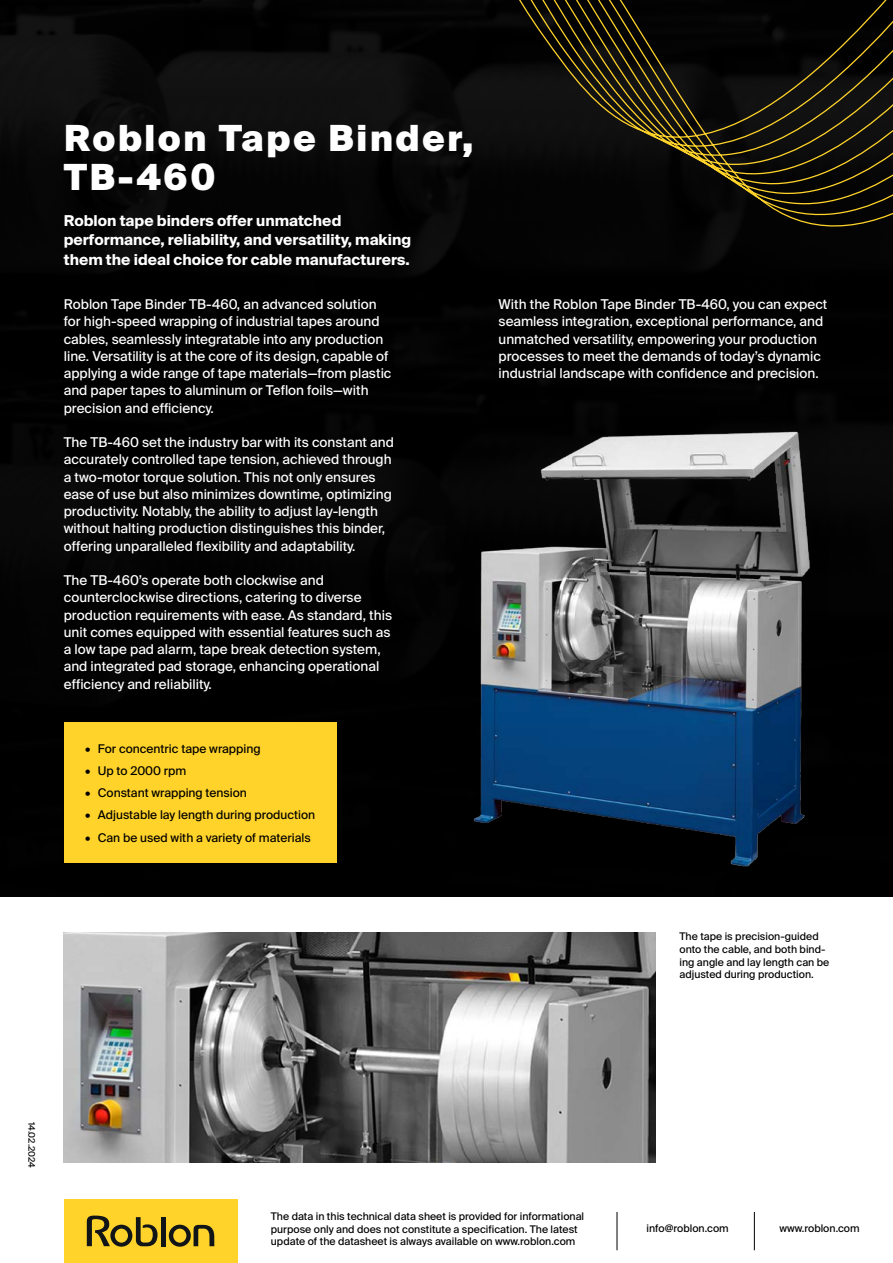
<style>
.page{position:relative;width:893px;height:1263px;background:#fff}
.page>*{position:absolute;margin:0;border:0;box-sizing:border-box;transform-origin:0 0}
.t1{font:900 36px/39px "Suisse Intl";letter-spacing:.06em;color:#fff}
.t2{font:700 15px/19.5px "Suisse Intl";color:#fff}
.t3{font:13.5px/17.2px "Suisse Intl";color:#fff}
.t4{font:12px "Suisse Intl";color:#000}
.t5{font:10.5px/12.6px "Suisse Intl";color:#000}
.t6{font:9px "Suisse Intl";color:#000}
</style>
<div class="page">
<div style="left:64px;top:1199px;width:173px;height:64px;background:#ffd32a"></div>
<div style="left:161px;top:1217px;width:5px;height:29px;background:#121518"></div>
<svg style="left:87px;top:1215px;width:71px;height:32px"></svg>
<svg style="left:169px;top:1224px;width:45px;height:23px"></svg>
<div style="left:0;top:0;width:893px;height:896px;background:#000"></div>
<svg style="left:456px;top:0;width:437px;height:267px"></svg>
<hr style="left:617px;top:1212px;width:1px;height:38px;background:#000">
<hr style="left:754px;top:1212px;width:1px;height:38px;background:#000">
<div style="left:64px;top:722px;width:272px;height:141px;background:#ffd32a"></div>
<img style="left:64px;top:932px;width:592px;height:230px">
<img style="left:445px;top:431px;width:383px;height:466px">
<h1 class="t1" style="left:64px;top:119px;width:411px">Roblon Tape Binder,<br>TB-460</h1>
<p class="t2" style="left:64px;top:211px;width:349px">Roblon tape binders offer unmatched performance, reliability, and versatility, making them the ideal choice for cable manufacturers.</p>
<p class="t3" style="left:64px;top:296px;width:329px">Roblon Tape Binder TB-460, an advanced solution for high-speed wrapping of industrial tapes around cables, seamlessly integratable into any production line. Versatility is at the core of its design, capable of applying a wide range of tape materials—from plastic and paper tapes to aluminum or Teflon foils—with precision and efficiency.</p>
<p class="t3" style="left:64px;top:434px;width:332px">The TB-460 set the industry bar with its constant and accurately controlled tape tension, achieved through a two-motor torque solution. This not only ensures ease of use but also minimizes downtime, optimizing productivity. Notably, the ability to adjust lay-length without halting production distinguishes this binder, offering unparalleled flexibility and adaptability.</p>
<p class="t3" style="left:64px;top:572px;width:330px">The TB-460’s operate both clockwise and counterclockwise directions, catering to diverse production requirements with ease. As standard, this unit comes equipped with essential features such as a low tape pad alarm, tape break detection system, and integrated pad storage, enhancing operational efficiency and reliability.</p>
<p class="t4" style="left:85px;top:742px;width:177px">• For concentric tape wrapping</p>
<p class="t4" style="left:85px;top:764px;width:103px">• Up to 2000 rpm</p>
<p class="t4" style="left:85px;top:786px;width:163px">• Constant wrapping tension</p>
<p class="t4" style="left:85px;top:808px;width:232px">• Adjustable lay length during production</p>
<p class="t4" style="left:85px;top:830px;width:227px">• Can be used with a variety of materials</p>
<p class="t3" style="left:499px;top:296px;width:330px">With the Roblon Tape Binder TB-460, you can expect seamless integration, exceptional performance, and unmatched versatility, empowering your production processes to meet the demands of today’s dynamic industrial landscape with confidence and precision.</p>
<p class="t5" style="left:679px;top:930px;width:151px">The tape is precision-guided onto the cable, and both bind&shy;ing angle and lay length can be adjusted during production.</p>
<p class="t6" style="left:37px;top:1122px;width:47px;rotate:90deg">14.02.2024</p>
<p class="t5" style="left:271px;top:1210px;width:315px">The data in this technical data sheet is provided for informational purpose only and does not constitute a specification. The latest update of the datasheet is always available on www.roblon.com</p>
<p class="t5" style="left:647px;top:1222px;width:84px">info@roblon.com</p>
<p class="t5" style="left:779px;top:1222px;width:82px">www.roblon.com</p>
</div>
